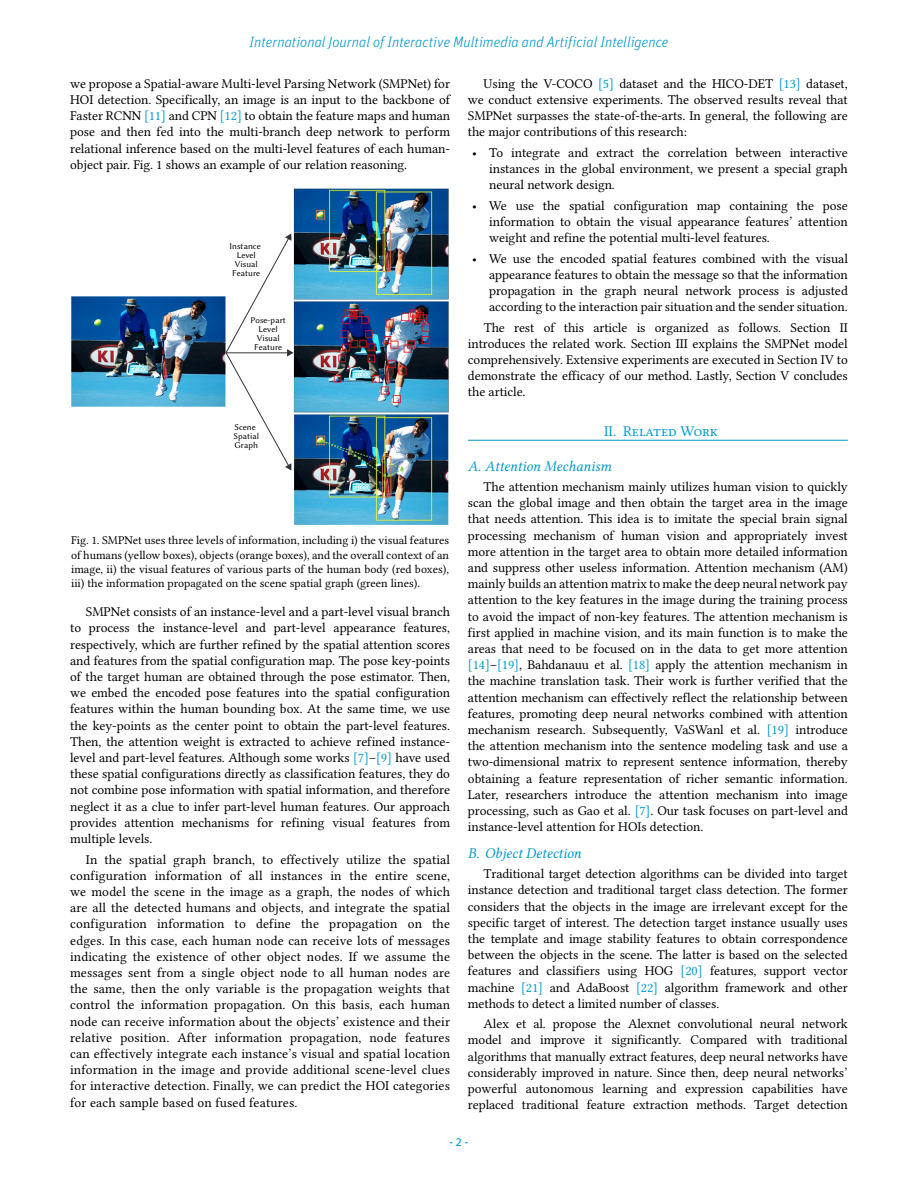
<style>
.page{position:relative;width:918px;height:1188px;background:#fff}
.page>*{position:absolute;margin:0;border:0;box-sizing:border-box;transform-origin:0 0}
.t1{font:italic 300 15px "Unit OT";color:#0098cd}
.t2{font:italic 15px "Libertinus Serif";letter-spacing:-.005em;color:#0098cd}
.t3{font:15px "Libertinus Serif";color:#0098cd}
.t4{font:13.5px/16.2px "Libertinus Serif";letter-spacing:.055em;color:#000;text-align:justify}
.t5{font:13.5px/16.2px "Libertinus Serif";letter-spacing:-.005em;color:#000}
.t6{font:12px/14.4px "Libertinus Serif";letter-spacing:.015em;color:#000;text-align:justify}
.t7{font:12px "Unit OT";color:#0098cd}
.t8{font:9px/9px "Libertinus Sans";color:#000;text-align:center}
.s1{color:#0098cd}
</style>
<div class="page">
<img style="left:71px;top:188px;width:378px;height:337px">
<svg style="left:225px;top:233px;width:69px;height:238px"></svg>
<hr style="left:468px;top:440px;width:380px;height:1px;background:#0098cd">
<p class="t1" style="left:250px;top:33px;width:420px">International Journal of Interactive Multimedia and Artificial Intelligence</p>
<p class="t5" style="left:70px;top:75px;width:383px">we propose a Spatial-aware Multi-level Parsing Network (SMPNet) for HOI detection. Specifically, an image is an input to the backbone of Faster RCNN <span class="s1">[11]</span> and CPN <span class="s1">[12]</span> to obtain the feature maps and human pose and then fed into the multi-branch deep network to perform relational inference based on the multi-level features of each human&shy;object pair. Fig. 1 shows an example of our relation reasoning.</p>
<p class="t4" style="left:468px;top:75px;width:381px;text-indent:16px">Using the V-COCO <span class="s1">[5]</span> dataset and the HICO-DET <span class="s1">[13]</span> dataset, we conduct extensive experiments. The observed results reveal that SMPNet surpasses the state-of-the-arts. In general, the following are the major contributions of this research:</p>
<p class="t4" style="left:489px;top:144px;width:360px;text-indent:-17px">• To integrate and extract the correlation between interactive instances in the global environment, we present a special graph neural network design.</p>
<p class="t4" style="left:489px;top:197px;width:360px;text-indent:-17px">• We use the spatial configuration map containing the pose information to obtain the visual appearance features’ attention weight and refine the potential multi-level features.</p>
<p class="t4" style="left:489px;top:250px;width:360px;text-indent:-17px">• We use the encoded spatial features combined with the visual appearance features to obtain the message so that the information propagation in the graph neural network process is adjusted according to the interaction pair situation and the sender situation.</p>
<p class="t4" style="left:468px;top:319px;width:381px;text-indent:16px">The rest of this article is organized as follows. Section II introduces the related work. Section III explains the SMPNet model comprehensively. Extensive experiments are executed in Section IV to demonstrate the efficacy of our method. Lastly, Section V concludes the article.</p>
<p class="t3" style="left:604px;top:422px;width:116px">II. Related Work</p>
<p class="t2" style="left:468px;top:457px;width:145px">A. Attention Mechanism</p>
<p class="t4" style="left:468px;top:478px;width:381px;text-indent:16px">The attention mechanism mainly utilizes human vision to quickly scan the global image and then obtain the target area in the image that needs attention. This idea is to imitate the special brain signal processing mechanism of human vision and appropriately invest more attention in the target area to obtain more detailed information and suppress other useless information. Attention mechanism (AM) mainly builds an attention matrix to make the deep neural network pay attention to the key features in the image during the training process to avoid the impact of non-key features. The attention mechanism is first applied in machine vision, and its main function is to make the areas that need to be focused on in the data to get more attention <span class="s1">[14]</span>–<span class="s1">[19]</span>, Bahdanauu et al. <span class="s1">[18]</span> apply the attention mechanism in the machine translation task. Their work is further verified that the attention mechanism can effectively reflect the relationship between features, promoting deep neural networks combined with attention mechanism research. Subsequently, VaSWanl et al. <span class="s1">[19]</span> introduce the attention mechanism into the sentence modeling task and use a two-dimensional matrix to represent sentence information, thereby obtaining a feature representation of richer semantic information.<br>Later, researchers introduce the attention mechanism into image processing, such as Gao et al. <span class="s1">[7]</span>. Our task focuses on part-level and instance-level attention for HOIs detection.</p>
<p class="t2" style="left:468px;top:844px;width:115px">B. Object Detection</p>
<p class="t4" style="left:468px;top:866px;width:381px;text-indent:16px">Traditional target detection algorithms can be divided into target instance detection and traditional target class detection. The former considers that the objects in the image are irrelevant except for the specific target of interest. The detection target instance usually uses the template and image stability features to obtain correspondence between the objects in the scene. The latter is based on the selected features and classifiers using HOG <span class="s1">[20]</span> features, support vector machine <span class="s1">[21]</span> and AdaBoost <span class="s1">[22]</span> algorithm framework and other methods to detect a limited number of classes.</p>
<p class="t4" style="left:468px;top:1016px;width:381px;text-indent:16px">Alex et al. propose the Alexnet convolutional neural network model and improve it significantly. Compared with traditional algorithms that manually extract features, deep neural networks have considerably improved in nature. Since then, deep neural networks’ powerful autonomous learning and expression capabilities have replaced traditional feature extraction methods. Target detection</p>
<p class="t8" style="left:230px;top:242px;width:33px">Instance<br>Level<br>Visual<br>Feature</p>
<p class="t8" style="left:250px;top:316px;width:37px">Pose-part<br>Level<br>Visual<br>Feature</p>
<p class="t8" style="left:233px;top:422px;width:27px;text-align:left">Scene<br>Spatial<br>Graph</p>
<p class="t6" style="left:71px;top:533px;width:380px">Fig. 1. SMPNet uses three levels of information, including i) the visual features of humans (yellow boxes), objects (orange boxes), and the overall context of an image, ii) the visual features of various parts of the human body (red boxes), iii) the information propagated on the scene spatial graph (green lines).</p>
<p class="t4" style="left:70px;top:604px;width:381px;text-align:left;text-indent:16px">SMPNet consists of an instance-level and a part-level visual branch to process the instance-level and part-level appearance features, respectively, which are further refined by the spatial attention scores and features from the spatial configuration map. The pose key-points of the target human are obtained through the pose estimator. Then, we embed the encoded pose features into the spatial configuration features within the human bounding box. At the same time, we use the key-points as the center point to obtain the part-level features.<br>Then, the attention weight is extracted to achieve refined instance&shy;level and part-level features. Although some works <span class="s1">[7]</span>–<span class="s1">[9]</span> have used these spatial configurations directly as classification features, they do not combine pose information with spatial information, and therefore neglect it as a clue to infer part-level human features. Our approach provides attention mechanisms for refining visual features from multiple levels.</p>
<p class="t4" style="left:70px;top:851px;width:381px;text-indent:16px">In the spatial graph branch, to effectively utilize the spatial configuration information of all instances in the entire scene, we model the scene in the image as a graph, the nodes of which are all the detected humans and objects, and integrate the spatial configuration information to define the propagation on the edges. In this case, each human node can receive lots of messages indicating the existence of other object nodes. If we assume the messages sent from a single object node to all human nodes are the same, then the only variable is the propagation weights that control the information propagation. On this basis, each human node can receive information about the objects’ existence and their relative position. After information propagation, node features can effectively integrate each instance’s visual and spatial location information in the image and provide additional scene-level clues for interactive detection. Finally, we can predict the HOI categories for each sample based on fused features.</p>
<p class="t7" style="left:449px;top:1135px;width:21px">- 2 -</p>
</div>
